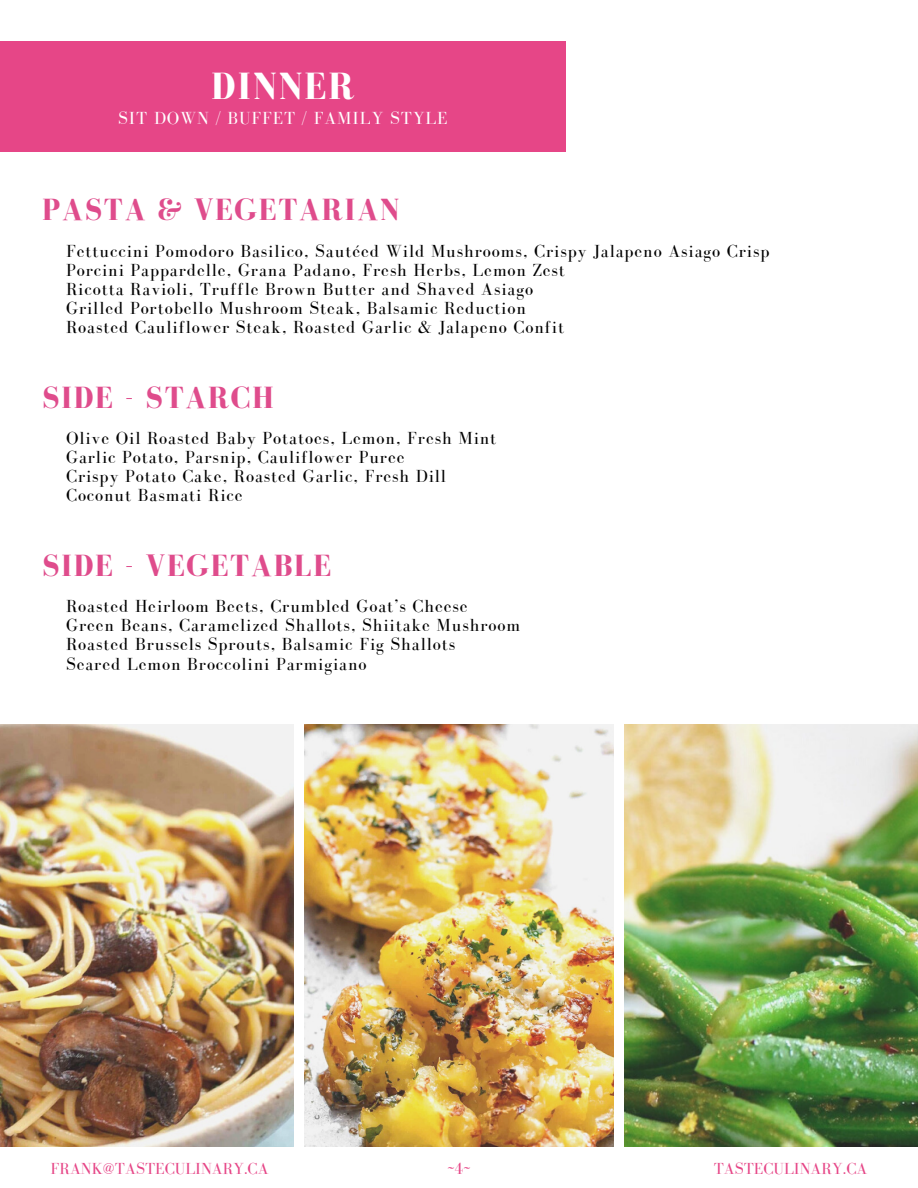
<style>
.page{position:relative;width:918px;height:1188px;background:#fff}
.page>*{position:absolute;margin:0;border:0;box-sizing:border-box;transform-origin:0 0}
.t1{font:700 39px "Bodoni FLF";letter-spacing:.05em;color:#fff}
.t2{font:700 31.5px "Bodoni FLF";letter-spacing:.05em;color:#df4c8c}
.t3{font:18px/19.2px "Bodoni FLF";letter-spacing:.05em;color:#000}
.t4{font:18px "Bodoni FLF";letter-spacing:.05em;color:#fff}
.t5{font:16.5px "Bodoni FLF";color:#e64687}
</style>
<div class="page">
<img style="left:305px;top:724px;width:308px;height:422px">
<img style="left:624px;top:724px;width:294px;height:422px">
<img style="left:0;top:724px;width:294px;height:422px">
<div style="left:0;top:42px;width:566px;height:110px;background:#e64687"></div>
<h1 class="t1" style="left:211px;top:65px;width:145px">DINNER</h1>
<p class="t4" style="left:118px;top:108px;width:331px">SIT DOWN / BUFFET / FAMILY STYLE</p>
<h2 class="t2" style="left:42px;top:193px;width:359px">PASTA &amp; VEGETARIAN</h2>
<p class="t3" style="left:66px;top:241px;width:705px">Fettuccini Pomodoro Basilico, Sautéed Wild Mushrooms, Crispy Jalapeno Asiago Crisp Porcini Pappardelle, Grana Padano, Fresh Herbs, Lemon Zest<br>Ricotta Ravioli, Truffle Brown Butter and Shaved Asiago<br>Grilled Portobello Mushroom Steak, Balsamic Reduction<br>Roasted Cauliflower Steak, Roasted Garlic &amp; Jalapeno Confit</p>
<h2 class="t2" style="left:42px;top:380px;width:233px">SIDE - STARCH</h2>
<p class="t3" style="left:66px;top:428px;width:432px">Olive Oil Roasted Baby Potatoes, Lemon, Fresh Mint Garlic Potato, Parsnip, Cauliflower Puree<br>Crispy Potato Cake, Roasted Garlic, Fresh Dill Coconut Basmati Rice</p>
<h2 class="t2" style="left:42px;top:548px;width:291px">SIDE - VEGETABLE</h2>
<p class="t3" style="left:66px;top:596px;width:456px">Roasted Heirloom Beets, Crumbled Goat’s Cheese<br>Green Beans, Caramelized Shallots, Shiitake Mushroom Roasted Brussels Sprouts, Balsamic Fig Shallots<br>Seared Lemon Broccolini Parmigiano</p>
<p class="t5" style="left:51px;top:1160px;width:220px">FRANK@TASTECULINARY.CA</p>
<p class="t5" style="left:448px;top:1160px;width:24px">~4~</p>
<p class="t5" style="left:714px;top:1160px;width:155px">TASTECULINARY.CA</p>
</div>
